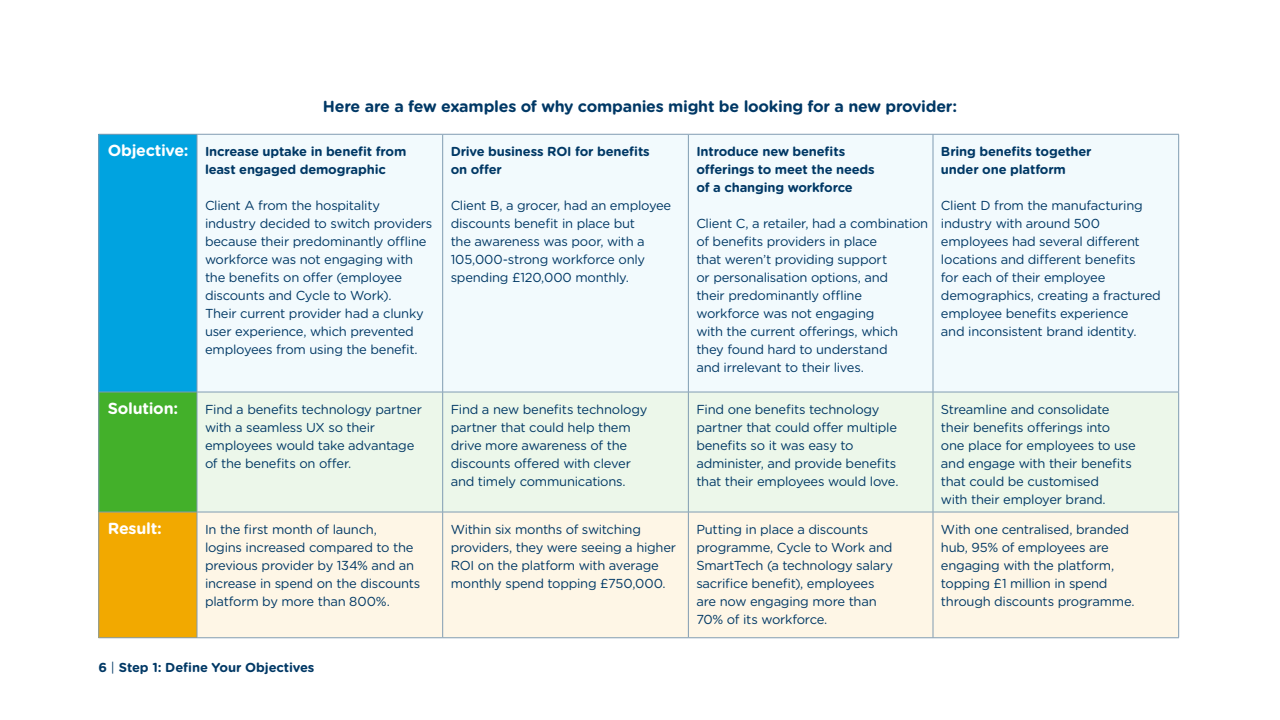
<style>
.page{position:relative;width:1280px;height:720px;background:#fff}
.page>*{position:absolute;margin:0;border:0;box-sizing:border-box;transform-origin:0 0}
.t1{font:700 16px "Gotham Rounded";letter-spacing:-.015em;color:#003865}
.t2{font:700 16px "Gotham Rounded";letter-spacing:-.015em;color:#fff}
.t3{font:13px/18px "Gotham Rounded";letter-spacing:-.02em;color:#003865}
.t4{font:700 13px/18px "Gotham Rounded";letter-spacing:-.015em;color:#003865}
.s1{font-size:16px;color:#fff}
.s2{font-weight:400}
</style>
<div class="page">
<div style="left:99px;top:134px;width:98px;height:258px;background:#00a3e0"></div>
<div style="left:198px;top:135px;width:980px;height:257px;background:#f2fafd"></div>
<div style="left:99px;top:392px;width:98px;height:120px;background:#43b02a"></div>
<div style="left:198px;top:393px;width:980px;height:119px;background:#ecf7ea"></div>
<div style="left:99px;top:512px;width:98px;height:126px;background:#f2a900"></div>
<div style="left:198px;top:513px;width:980px;height:125px;background:#fef6e6"></div>
<hr style="left:98px;top:134px;width:99px;height:1px;background:#809cb2">
<hr style="left:98px;top:135px;width:1px;height:257px;background:#809cb2">
<hr style="left:197px;top:134px;width:246px;height:1px;background:#809cb2">
<hr style="left:197px;top:135px;width:1px;height:257px;background:#809cb2">
<hr style="left:443px;top:134px;width:245px;height:1px;background:#809cb2">
<hr style="left:442px;top:135px;width:1px;height:257px;background:#809cb2">
<hr style="left:688px;top:134px;width:245px;height:1px;background:#809cb2">
<hr style="left:688px;top:135px;width:1px;height:257px;background:#809cb2">
<hr style="left:933px;top:134px;width:246px;height:1px;background:#809cb2">
<hr style="left:933px;top:135px;width:1px;height:257px;background:#809cb2">
<hr style="left:1178px;top:135px;width:1px;height:257px;background:#809cb2">
<hr style="left:98px;top:392px;width:99px;height:1px;background:#809cb2">
<hr style="left:98px;top:392px;width:1px;height:120px;background:#809cb2">
<hr style="left:197px;top:392px;width:246px;height:1px;background:#809cb2">
<hr style="left:197px;top:392px;width:1px;height:120px;background:#809cb2">
<hr style="left:443px;top:392px;width:245px;height:1px;background:#809cb2">
<hr style="left:442px;top:392px;width:1px;height:120px;background:#809cb2">
<hr style="left:688px;top:392px;width:245px;height:1px;background:#809cb2">
<hr style="left:688px;top:392px;width:1px;height:120px;background:#809cb2">
<hr style="left:933px;top:392px;width:246px;height:1px;background:#809cb2">
<hr style="left:933px;top:392px;width:1px;height:120px;background:#809cb2">
<hr style="left:1178px;top:392px;width:1px;height:120px;background:#809cb2">
<hr style="left:98px;top:512px;width:99px;height:1px;background:#809cb2">
<hr style="left:98px;top:512px;width:1px;height:126px;background:#809cb2">
<hr style="left:197px;top:512px;width:246px;height:1px;background:#809cb2">
<hr style="left:197px;top:512px;width:1px;height:126px;background:#809cb2">
<hr style="left:443px;top:512px;width:245px;height:1px;background:#809cb2">
<hr style="left:442px;top:512px;width:1px;height:126px;background:#809cb2">
<hr style="left:688px;top:512px;width:245px;height:1px;background:#809cb2">
<hr style="left:688px;top:512px;width:1px;height:126px;background:#809cb2">
<hr style="left:933px;top:512px;width:246px;height:1px;background:#809cb2">
<hr style="left:933px;top:512px;width:1px;height:126px;background:#809cb2">
<hr style="left:1178px;top:512px;width:1px;height:126px;background:#809cb2">
<hr style="left:98px;top:638px;width:99px;height:1px;background:#809cb2">
<hr style="left:197px;top:638px;width:246px;height:1px;background:#809cb2">
<hr style="left:443px;top:638px;width:245px;height:1px;background:#809cb2">
<hr style="left:688px;top:638px;width:245px;height:1px;background:#809cb2">
<hr style="left:933px;top:638px;width:246px;height:1px;background:#809cb2">
<p class="t1" style="left:323px;top:95px;width:636px">Here are a few examples of why companies might be looking for a new provider:</p>
<p class="t4" style="left:205px;top:142px;width:203px;text-indent:-97px"><span class="s1">Objective:</span> Increase uptake in benefit from least engaged demographic</p>
<p class="t3" style="left:205px;top:196px;width:229px">Client A from the hospitality industry decided to switch providers because their predominantly offline workforce was not engaging with the benefits on offer (employee discounts and Cycle to Work).<br>Their current provider had a clunky user experience, which prevented employees from using the benefit.</p>
<p class="t4" style="left:451px;top:142px;width:201px">Drive business ROI for benefits on offer</p>
<p class="t3" style="left:451px;top:196px;width:222px">Client B, a grocer, had an employee discounts benefit in place but<br>the awareness was poor, with a<br>105,000-strong workforce only spending £120,000 monthly.</p>
<p class="t4" style="left:696px;top:142px;width:180px">Introduce new benefits offerings to meet the needs of a changing workforce</p>
<p class="t3" style="left:696px;top:214px;width:233px">Client C, a retailer, had a combination of benefits providers in place<br>that weren’t providing support<br>or personalisation options, and<br>their predominantly offline workforce was not engaging<br>with the current offerings, which they found hard to understand<br>and irrelevant to their lives.</p>
<p class="t4" style="left:941px;top:142px;width:152px">Bring benefits together under one platform</p>
<p class="t3" style="left:941px;top:196px;width:221px">Client D from the manufacturing industry with around 500 employees had several different locations and different benefits<br>for each of their employee demographics, creating a fractured employee benefits experience<br>and inconsistent brand identity.</p>
<p class="t2" style="left:108px;top:397px;width:72px">Solution:</p>
<p class="t3" style="left:205px;top:400px;width:218px">Find a benefits technology partner with a seamless UX so their employees would take advantage of the benefits on offer.</p>
<p class="t3" style="left:451px;top:400px;width:198px">Find a new benefits technology partner that could help them drive more awareness of the discounts offered with clever and timely communications.</p>
<p class="t3" style="left:696px;top:400px;width:204px">Find one benefits technology partner that could offer multiple benefits so it was easy to administer, and provide benefits that their employees would love.</p>
<p class="t3" style="left:941px;top:400px;width:196px">Streamline and consolidate their benefits offerings into one place for employees to use and engage with their benefits that could be customised<br>with their employer brand.</p>
<p class="t2" style="left:108px;top:517px;width:56px">Result:</p>
<p class="t3" style="left:205px;top:520px;width:217px">In the first month of launch,<br>logins increased compared to the previous provider by 134% and an increase in spend on the discounts platform by more than 800%.</p>
<p class="t3" style="left:451px;top:520px;width:227px">Within six months of switching providers, they were seeing a higher ROI on the platform with average monthly spend topping £750,000.</p>
<p class="t3" style="left:696px;top:520px;width:198px">Putting in place a discounts programme, Cycle to Work and<br>SmartTech (a technology salary sacrifice benefit), employees are now engaging more than<br>70% of its workforce.</p>
<p class="t3" style="left:941px;top:520px;width:195px">With one centralised, branded hub, 95% of employees are engaging with the platform, topping £1 million in spend through discounts programme.</p>
<p class="t4" style="left:98px;top:658px;width:217px">6 <span class="s2">|</span> Step 1: Define Your Objectives</p>
</div>
